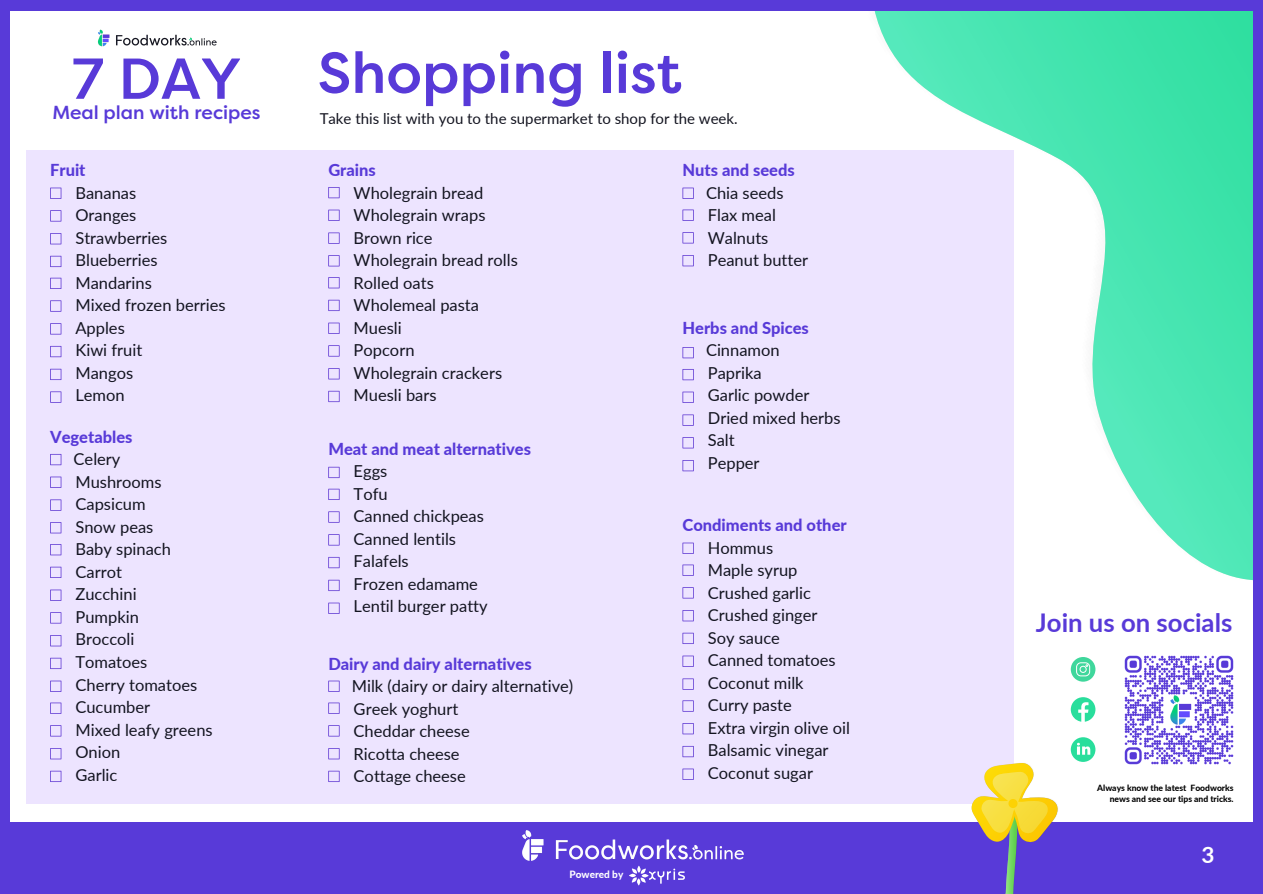
<style>
.page{position:relative;width:1263px;height:894px;background:#fff}
.page>*{position:absolute;margin:0;border:0;box-sizing:border-box;transform-origin:0 0}
.t1{font:500 57.6px "Filson Pro";color:#583ad8}
.t2{font:500 57.45px "Filson Pro";color:#583ad8}
.t3{font:700 25.8px "Lato";color:#583ad8}
.t4{font:700 22.5px "Lato";color:#fff}
.t5{font:500 18.9px "Filson Pro";color:#583ad8}
.t6{font:16.5px/22.5px "Lato";color:#131420}
.t7{font:800 16.5px "Lato";color:#583ad8}
.t8{font:15px "Lato";color:#131420}
.t9{font:800 10.05px "Lato";color:#fff}
.t10{font:800 8.55px/11.4px "Lato";color:#000;text-align:right}
</style>
<div class="page">
<svg style="left:528px;top:10px;width:725px;height:633px"></svg>
<div style="left:0;top:822px;width:1263px;height:71px;background:#583ad8"></div>
<img style="left:522px;top:830px;width:222px;height:31px">
<svg style="left:629px;top:865px;width:56px;height:20px"></svg>
<div style="left:0;top:0;width:1263px;height:10px;background:#583ad8"></div>
<div style="left:0;top:0;width:9px;height:893px;background:#583ad8"></div>
<div style="left:1253px;top:0;width:10px;height:893px;background:#583ad8"></div>
<div style="left:26px;top:150px;width:987px;height:653px;background:#ede4ff"></div>
<svg style="left:971px;top:762px;width:87px;height:131px"></svg>
<svg style="left:1071px;top:657px;width:24px;height:24px"></svg>
<svg style="left:1071px;top:697px;width:24px;height:24px"></svg>
<svg style="left:1071px;top:737px;width:24px;height:24px"></svg>
<img style="left:1124px;top:655px;width:110px;height:110px">
<svg style="left:50px;top:187px;width:11px;height:12px"></svg>
<svg style="left:50px;top:210px;width:11px;height:11px"></svg>
<svg style="left:50px;top:233px;width:11px;height:11px"></svg>
<svg style="left:50px;top:256px;width:11px;height:11px"></svg>
<svg style="left:50px;top:278px;width:11px;height:11px"></svg>
<svg style="left:50px;top:300px;width:11px;height:11px"></svg>
<svg style="left:50px;top:323px;width:11px;height:11px"></svg>
<svg style="left:50px;top:346px;width:11px;height:11px"></svg>
<svg style="left:50px;top:368px;width:11px;height:12px"></svg>
<svg style="left:50px;top:391px;width:11px;height:11px"></svg>
<svg style="left:328px;top:187px;width:12px;height:11px"></svg>
<svg style="left:328px;top:209px;width:12px;height:12px"></svg>
<svg style="left:328px;top:232px;width:12px;height:12px"></svg>
<svg style="left:328px;top:255px;width:12px;height:11px"></svg>
<svg style="left:328px;top:277px;width:12px;height:11px"></svg>
<svg style="left:328px;top:300px;width:12px;height:11px"></svg>
<svg style="left:328px;top:322px;width:12px;height:12px"></svg>
<svg style="left:328px;top:345px;width:12px;height:11px"></svg>
<svg style="left:328px;top:368px;width:12px;height:11px"></svg>
<svg style="left:328px;top:391px;width:12px;height:11px"></svg>
<svg style="left:50px;top:454px;width:11px;height:11px"></svg>
<svg style="left:50px;top:476px;width:11px;height:11px"></svg>
<svg style="left:50px;top:499px;width:11px;height:11px"></svg>
<svg style="left:50px;top:522px;width:11px;height:11px"></svg>
<svg style="left:50px;top:544px;width:11px;height:11px"></svg>
<svg style="left:50px;top:566px;width:11px;height:12px"></svg>
<svg style="left:50px;top:589px;width:11px;height:11px"></svg>
<svg style="left:50px;top:612px;width:11px;height:11px"></svg>
<svg style="left:50px;top:635px;width:11px;height:11px"></svg>
<svg style="left:50px;top:657px;width:11px;height:11px"></svg>
<svg style="left:50px;top:680px;width:11px;height:11px"></svg>
<svg style="left:50px;top:702px;width:11px;height:11px"></svg>
<svg style="left:50px;top:725px;width:11px;height:11px"></svg>
<svg style="left:50px;top:748px;width:11px;height:11px"></svg>
<svg style="left:50px;top:770px;width:11px;height:11px"></svg>
<svg style="left:328px;top:466px;width:12px;height:12px"></svg>
<svg style="left:328px;top:488px;width:12px;height:12px"></svg>
<svg style="left:328px;top:511px;width:12px;height:11px"></svg>
<svg style="left:328px;top:534px;width:12px;height:11px"></svg>
<svg style="left:328px;top:556px;width:12px;height:12px"></svg>
<svg style="left:328px;top:579px;width:12px;height:12px"></svg>
<svg style="left:328px;top:602px;width:12px;height:11px"></svg>
<svg style="left:328px;top:680px;width:12px;height:11px"></svg>
<svg style="left:328px;top:702px;width:12px;height:11px"></svg>
<svg style="left:328px;top:725px;width:12px;height:11px"></svg>
<svg style="left:328px;top:748px;width:12px;height:11px"></svg>
<svg style="left:328px;top:770px;width:12px;height:11px"></svg>
<svg style="left:682px;top:187px;width:12px;height:12px"></svg>
<svg style="left:682px;top:209px;width:12px;height:12px"></svg>
<svg style="left:682px;top:232px;width:12px;height:11px"></svg>
<svg style="left:682px;top:255px;width:12px;height:11px"></svg>
<svg style="left:682px;top:347px;width:12px;height:11px"></svg>
<svg style="left:682px;top:369px;width:12px;height:11px"></svg>
<svg style="left:682px;top:391px;width:12px;height:12px"></svg>
<svg style="left:682px;top:414px;width:12px;height:11px"></svg>
<svg style="left:682px;top:437px;width:12px;height:11px"></svg>
<svg style="left:682px;top:460px;width:12px;height:11px"></svg>
<svg style="left:682px;top:542px;width:12px;height:11px"></svg>
<svg style="left:682px;top:564px;width:12px;height:11px"></svg>
<svg style="left:682px;top:587px;width:12px;height:11px"></svg>
<svg style="left:682px;top:610px;width:12px;height:11px"></svg>
<svg style="left:682px;top:632px;width:12px;height:11px"></svg>
<svg style="left:682px;top:655px;width:12px;height:11px"></svg>
<svg style="left:682px;top:678px;width:12px;height:11px"></svg>
<svg style="left:682px;top:700px;width:12px;height:11px"></svg>
<svg style="left:682px;top:723px;width:12px;height:11px"></svg>
<svg style="left:682px;top:745px;width:12px;height:12px"></svg>
<svg style="left:682px;top:768px;width:12px;height:11px"></svg>
<img style="left:98px;top:29px;width:119px;height:18px">
<h2 class="t2" style="left:72px;top:46px;width:171px">7 DAY</h2>
<p class="t5" style="left:52px;top:102px;width:210px">Meal plan with recipes</p>
<p class="t7" style="left:50px;top:160px;width:37px">Fruit</p>
<p class="t6" style="left:75px;top:181px;width:152px">Bananas<br>Oranges<br>Strawberries<br>Blueberries<br>Mandarins<br>Mixed frozen berries<br>Apples<br>Kiwi fruit<br>Mangos<br>Lemon</p>
<p class="t7" style="left:50px;top:426px;width:84px">Vegetables</p>
<p class="t6" style="left:74px;top:447px;width:141px">Celery<br>Mushrooms<br>Capsicum<br>Snow peas<br>Baby spinach<br>Carrot<br>Zucchini<br>Pumpkin<br>Broccoli<br>Tomatoes<br>Cherry tomatoes<br>Cucumber<br>Mixed leafy greens<br>Onion<br>Garlic</p>
<h1 class="t1" style="left:318px;top:40px;width:366px">Shopping list</h1>
<p class="t8" style="left:320px;top:109px;width:419px">Take this list with you to the supermarket to shop for the week.</p>
<p class="t7" style="left:328px;top:160px;width:49px">Grains</p>
<p class="t6" style="left:354px;top:181px;width:166px">Wholegrain bread<br>Wholegrain wraps<br>Brown rice<br>Wholegrain bread rolls<br>Rolled oats<br>Wholemeal pasta<br>Muesli<br>Popcorn<br>Wholegrain crackers<br>Muesli bars</p>
<p class="t7" style="left:328px;top:438px;width:204px">Meat and meat alternatives</p>
<p class="t6" style="left:354px;top:459px;width:135px">Eggs<br>Tofu<br>Canned chickpeas<br>Canned lentils<br>Falafels<br>Frozen edamame<br>Lentil burger patty</p>
<p class="t7" style="left:328px;top:653px;width:205px">Dairy and dairy alternatives</p>
<p class="t6" style="left:352px;top:674px;width:223px">Milk (dairy or dairy alternative)<br>Greek yoghurt<br>Cheddar cheese<br>Ricotta cheese<br>Cottage cheese</p>
<p class="t9" style="left:569px;top:868px;width:55px">Powered by</p>
<p class="t7" style="left:682px;top:160px;width:114px">Nuts and seeds</p>
<p class="t6" style="left:706px;top:181px;width:104px">Chia seeds<br>Flax meal<br>Walnuts<br>Peanut butter</p>
<p class="t7" style="left:682px;top:317px;width:128px">Herbs and Spices</p>
<p class="t6" style="left:706px;top:338px;width:136px">Cinnamon<br>Paprika<br>Garlic powder<br>Dried mixed herbs<br>Salt<br>Pepper</p>
<p class="t7" style="left:682px;top:515px;width:166px">Condiments and other</p>
<p class="t6" style="left:708px;top:536px;width:144px">Hommus<br>Maple syrup<br>Crushed garlic<br>Crushed ginger<br>Soy sauce<br>Canned tomatoes<br>Coconut milk<br>Curry paste<br>Extra virgin olive oil<br>Balsamic vinegar<br>Coconut sugar</p>
<h3 class="t3" style="left:1036px;top:606px;width:198px">Join us on socials</h3>
<p class="t10" style="left:1097px;top:781px;width:138px">Always know the latest Foodworks news and see our tips and tricks.</p>
<h3 class="t4" style="left:1201px;top:840px;width:15px">3</h3>
</div>
